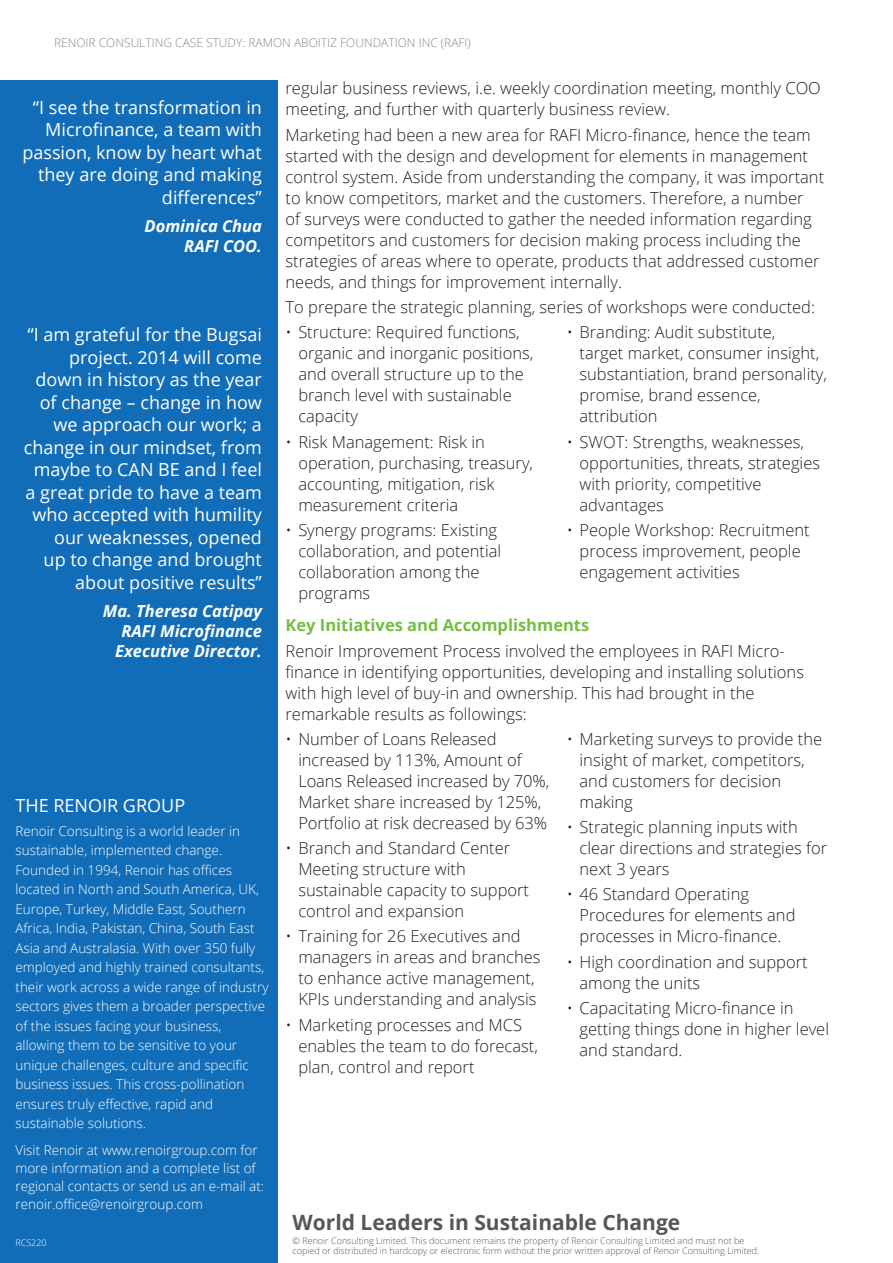
<style>
.page{position:relative;width:893px;height:1263px;background:#fff}
.page>*{position:absolute;margin:0;border:0;box-sizing:border-box;transform-origin:0 0}
.t1{font:700 21px "Open Sans";color:#575757}
.Testimonial{font:18px/22.5px "Open Sans";color:#fff;text-align:right}
.General_Para{font:300 16.5px/21px "Open Sans";color:#231f20}
.Testimonial_name_des{font:italic 700 16.5px/19.8px "Open Sans";color:#fff;text-align:right}
.Section_Titles{font:700 16.5px "Open Sans";color:#73bf43}
.Renoir_Blub{font:300 13.5px/19.5px "Open Sans";color:#fff}
.t2{font:300 12px "Open Sans";color:#8a8a8a}
.t3{font:300 9px/10.5px "Open Sans";color:#575757}
.t4{font:300 9px "Open Sans";color:#fff}
</style>
<div class="page">
<div style="left:0;top:81px;width:277px;height:1182px;background:#116db7"></div>
<p class="t2" style="left:54px;top:35px;width:418px">RENOIR CONSULTING CASE STUDY: RAMON ABOITIZ FOUNDATION INC (RAFI)</p>
<p class="General_Para" style="left:286px;top:78px;width:537px">regular business reviews, i.e. weekly coordination meeting, monthly COO meeting, and further with quarterly business review.</p>
<p class="General_Para" style="left:286px;top:124px;width:540px">Marketing had been a new area for RAFI Micro-finance, hence the team started with the design and development for elements in management control system. Aside from understanding the company, it was important to know competitors, market and the customers. Therefore, a number<br>of surveys were conducted to gather the needed information regarding competitors and customers for decision making process including the strategies of areas where to operate, products that addressed customer needs, and things for improvement internally.</p>
<p class="General_Para" style="left:286px;top:296px;width:531px">To prepare the strategic planning, series of workshops were conducted:</p>
<p class="General_Para" style="left:298px;top:321px;width:236px;text-indent:-13px">• Structure: Required functions, organic and inorganic positions, and overall structure up to the branch level with sustainable capacity</p>
<p class="General_Para" style="left:298px;top:431px;width:236px;text-indent:-13px">• Risk Management: Risk in operation, purchasing, treasury, accounting, mitigation, risk measurement criteria</p>
<p class="General_Para" style="left:298px;top:519px;width:204px;text-indent:-13px">• Synergy programs: Existing collaboration, and potential collaboration among the programs</p>
<p class="Testimonial" style="left:22px;top:95px;width:241px">“I see the transformation in<br>Microfinance, a team with passion, know by heart what they are doing and making differences”</p>
<p class="Testimonial_name_des" style="left:145px;top:216px;width:119px">Dominica Chua<br>RAFI COO.</p>
<p class="General_Para" style="left:579px;top:321px;width:249px;text-indent:-13px">• Branding: Audit substitute,<br>target market, consumer insight, substantiation, brand personality, promise, brand essence, attribution</p>
<p class="General_Para" style="left:579px;top:431px;width:242px;text-indent:-13px">• SWOT: Strengths, weaknesses, opportunities, threats, strategies with priority, competitive advantages</p>
<p class="General_Para" style="left:579px;top:519px;width:232px;text-indent:-13px">• People Workshop: Recruitment process improvement, people engagement activities</p>
<p class="Section_Titles" style="left:286px;top:614px;width:305px">Key Initiatives and Accomplishments</p>
<p class="General_Para" style="left:286px;top:640px;width:520px">Renoir Improvement Process involved the employees in RAFI Micro&shy;finance in identifying opportunities, developing and installing solutions with high level of buy-in and ownership. This had brought in the remarkable results as followings:</p>
<p class="General_Para" style="left:298px;top:728px;width:252px;text-indent:-13px">• Number of Loans Released increased by 113%, Amount of<br>Loans Released increased by 70%,<br>Market share increased by 125%,<br>Portfolio at risk decreased by 63%</p>
<p class="General_Para" style="left:298px;top:837px;width:232px;text-indent:-13px">• Branch and Standard Center<br>Meeting structure with sustainable capacity to support control and expansion</p>
<p class="General_Para" style="left:298px;top:925px;width:244px;text-indent:-13px">• Training for 26 Executives and managers in areas and branches to enhance active management,<br>KPIs understanding and analysis</p>
<p class="General_Para" style="left:298px;top:1014px;width:241px;text-indent:-13px">• Marketing processes and MCS enables the team to do forecast, plan, control and report</p>
<p class="Testimonial" style="left:24px;top:323px;width:240px">“I am grateful for the Bugsai project. 2014 will come down in history as the year of change – change in how we approach our work; a change in our mindset, from maybe to CAN BE and I feel a great pride to have a team who accepted with humility our weaknesses, opened<br>up to change and brought about positive results”</p>
<p class="Testimonial_name_des" style="left:103px;top:601px;width:161px">Ma. Theresa Catipay<br>RAFI Microfinance<br>Executive Director.</p>
<p class="General_Para" style="left:579px;top:728px;width:244px;text-indent:-13px">• Marketing surveys to provide the insight of market, competitors, and customers for decision making</p>
<p class="General_Para" style="left:579px;top:816px;width:249px;text-indent:-13px">• Strategic planning inputs with clear directions and strategies for next 3 years</p>
<p class="General_Para" style="left:579px;top:883px;width:217px;text-indent:-13px">• 46 Standard Operating<br>Procedures for elements and processes in Micro-finance.</p>
<p class="General_Para" style="left:579px;top:951px;width:230px;text-indent:-13px">• High coordination and support among the units</p>
<p class="General_Para" style="left:579px;top:997px;width:251px;text-indent:-13px">• Capacitating Micro-finance in getting things done in higher level and standard.</p>
<p class="Testimonial" style="left:15px;top:793px;width:171px">THE RENOIR GROUP</p>
<p class="Renoir_Blub" style="left:15px;top:820px;width:255px">Renoir Consulting is a world leader in sustainable, implemented change.<br>Founded in 1994, Renoir has offices located in North and South America, UK, Europe, Turkey, Middle East, Southern Africa, India, Pakistan, China, South East Asia and Australasia. With over 350 fully employed and highly trained consultants, their work across a wide range of industry sectors gives them a broader perspective of the issues facing your business, allowing them to be sensitive to your unique challenges, culture and specific business issues. This cross-pollination ensures truly effective, rapid and sustainable solutions.</p>
<p class="Renoir_Blub" style="left:15px;top:1140px;width:250px;line-height:18px">Visit Renoir at www.renoirgroup.com for more information and a complete list of regional contacts or send us an e-mail at: renoir.office@renoirgroup.com</p>
<p class="t4" style="left:15px;top:1237px;width:33px">RCS220</p>
<p class="t1" style="left:293px;top:1208px;width:389px">World Leaders in Sustainable Change</p>
<p class="t3" style="left:293px;top:1235px;width:468px">© Renoir Consulting Limited. This document remains the property of Renoir Consulting Limited and must not be copied or distributed in hardcopy or electronic form without the prior written approval of Renoir Consulting Limited.</p>
</div>
